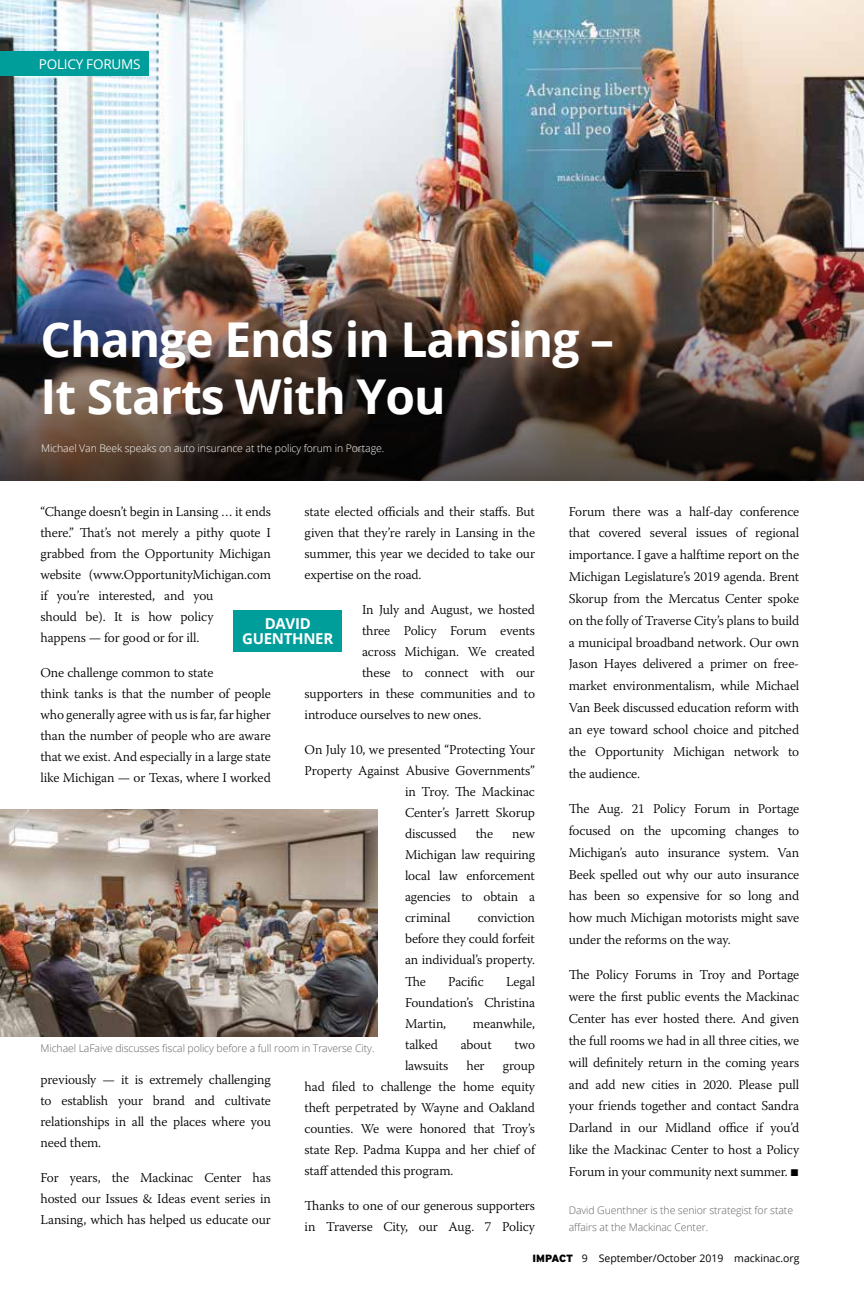
<style>
.page{position:relative;width:864px;height:1296px;background:#fff}
.page>*{position:absolute;margin:0;border:0;box-sizing:border-box;transform-origin:0 0}
.t1{font:700 48px/57px "Open Sans";letter-spacing:-.02em;color:#fff}
.t2{font:700 15px/15px "Open Sans";letter-spacing:-.02em;color:#fff;text-align:center}
.t3{font:300 13.5px/21.9px "Warnock Pro";letter-spacing:-.01em;color:#000;text-align:justify}
.t4{font:13.5px "Open Sans";letter-spacing:-.015em;color:#fff}
.t5{font:300 10.5px/17.4px "Open Sans";letter-spacing:-.01em;color:#616264}
.t6{font:300 10.5px "Open Sans";letter-spacing:-.01em;color:#fff}
.t7{font:10.5px "Open Sans";color:#000}
.s1{font-family:"Apex Serif";font-weight:400}
.s2{font-family:"Interstate";font-weight:900}
</style>
<div class="page">
<img style="left:0;top:0;width:864px;height:239px">
<img style="left:0;top:239px;width:864px;height:242px">
<div style="left:234px;top:611px;width:108px;height:41px;background:#009e9b"></div>
<div style="left:0;top:51px;width:148px;height:25px;background:#009e9b"></div>
<img style="left:0;top:809px;width:378px;height:227px">
<p class="t4" style="left:39px;top:54px;width:103px">POLICY FORUMS</p>
<h1 class="t1" style="left:40px;top:310px;width:575px">Change Ends in Lansing –<br>It Starts With You</h1>
<p class="t6" style="left:41px;top:441px;width:345px">Michael Van Beek speaks on auto insurance at the policy forum in Portage.</p>
<p class="t3" style="left:305px;top:500px;width:232px;line-height:21.1px">state elected officials and their staffs. But given that they’re rarely in Lansing in the summer, this year we decided to take our expertise on the road.</p>
<p class="t3" style="left:362px;top:598px;width:174px">In July and August, we hosted</p>
<p class="t3" style="left:362px;top:619px;width:174px">three Policy Forum events</p>
<p class="t3" style="left:362px;top:640px;width:174px">across Michigan. We created</p>
<p class="t3" style="left:362px;top:661px;width:174px">these to connect with our</p>
<p class="t3" style="left:305px;top:682px;width:232px">supporters in these communities and to</p>
<p class="t3" style="left:305px;top:703px;width:178px">introduce ourselves to new ones.</p>
<p class="t3" style="left:305px;top:738px;width:232px">On July 10, we presented “Protecting Your</p>
<p class="t3" style="left:305px;top:759px;width:232px">Property Against Abusive Governments”</p>
<p class="t3" style="left:405px;top:780px;width:132px">in Troy. The Mackinac</p>
<p class="t3" style="left:405px;top:801px;width:132px">Center’s Jarrett Skorup</p>
<p class="t3" style="left:405px;top:822px;width:53px">discussed</p>
<p class="t3" style="left:476px;top:822px;width:19px">the</p>
<p class="t3" style="left:40px;top:501px;width:232px;line-height:21px;text-align:left">“Change doesn’t begin in Lansing … it ends there.” That’s not merely a pithy quote I grabbed from the Opportunity Michigan website (www.OpportunityMichigan.com if you’re interested, and you<br>should be). It is how policy<br>happens — for good or for ill.</p>
<p class="t3" style="left:40px;top:661px;width:232px;line-height:21px;text-align:left">One challenge common to state<br>think tanks is that the number of people who generally agree with us is far, far higher than the number of people who are aware that we exist. And especially in a large state like Michigan — or Texas, where I worked</p>
<p class="t2" style="left:242px;top:616px;width:93px">DAVID<br>GUENTHNER</p>
<p class="t3" style="left:405px;top:823px;width:132px;line-height:21.1px;text-indent:107px">new Michigan law requiring local law enforcement agencies to obtain a criminal</p>
<p class="t3" style="left:405px;top:907px;width:132px;line-height:21.1px;text-indent:73px">conviction before they could forfeit an individual’s property.<br>The</p>
<p class="t3" style="left:405px;top:970px;width:132px;line-height:21.1px;text-indent:101px">Legal Foundation’s Christina Martin,</p>
<p class="t3" style="left:448px;top:970px;width:37px">Pacific</p>
<p class="t3" style="left:473px;top:1012px;width:64px">meanwhile,</p>
<p class="t3" style="left:405px;top:1033px;width:35px">talked</p>
<p class="t3" style="left:461px;top:1033px;width:33px">about</p>
<p class="t3" style="left:514px;top:1033px;width:22px">two</p>
<p class="t3" style="left:405px;top:1054px;width:45px">lawsuits</p>
<p class="t3" style="left:466px;top:1054px;width:20px">her</p>
<p class="t5" style="left:40px;top:1039px;width:336px">Michael LaFaive discusses fiscal policy before a full room in Traverse City.</p>
<p class="t3" style="left:305px;top:1055px;width:232px;line-height:21.1px;text-indent:198px">group had filed to challenge the home equity theft perpetrated by Wayne and Oakland counties. We were honored that Troy’s state Rep. Padma Kuppa and her chief of staff attended this program.</p>
<p class="t3" style="left:305px;top:1195px;width:232px;line-height:21.1px">Thanks to one of our generous supporters in Traverse City, our Aug. 7 Policy</p>
<p class="t3" style="left:40px;top:1069px;width:232px;line-height:21px">previously — it is extremely challenging to establish your brand and cultivate relationships in all the places where you need them.</p>
<p class="t3" style="left:40px;top:1167px;width:232px;line-height:21px">For years, the Mackinac Center has hosted our Issues &amp; Ideas event series in Lansing, which has helped us educate our</p>
<p class="t3" style="left:569px;top:500px;width:232px">Forum there was a half-day conference that covered several issues of regional importance. I gave a halftime report on the Michigan Legislature’s 2019 agenda. Brent Skorup from the Mercatus Center spoke on the folly of Traverse City’s plans to build a municipal broadband network. Our own Jason Hayes delivered a primer on free&shy;market environmentalism, while Michael Van Beek discussed education reform with an eye toward school choice and pitched the Opportunity Michigan network to the audience.</p>
<p class="t3" style="left:569px;top:797px;width:232px">The Aug. 21 Policy Forum in Portage focused on the upcoming changes to Michigan’s auto insurance system. Van Beek spelled out why our auto insurance has been so expensive for so long and how much Michigan motorists might save under the reforms on the way.</p>
<p class="t3" style="left:569px;top:964px;width:232px">The Policy Forums in Troy and Portage were the first public events the Mackinac Center has ever hosted there. And given the full rooms we had in all three cities, we will definitely return in the coming years and add new cities in 2020. Please pull your friends together and contact Sandra Darland in our Midland office if you’d like the Mackinac Center to host a Policy Forum in your community next summer. <span class="s1">¬</span></p>
<p class="t5" style="left:569px;top:1201px;width:226px">David Guenthner is the senior strategist for state affairs at the Mackinac Center.</p>
<p class="t7" style="left:533px;top:1251px;width:269px"><span class="s2">IMPACT</span> 9 September/October 2019 mackinac.org</p>
</div>
